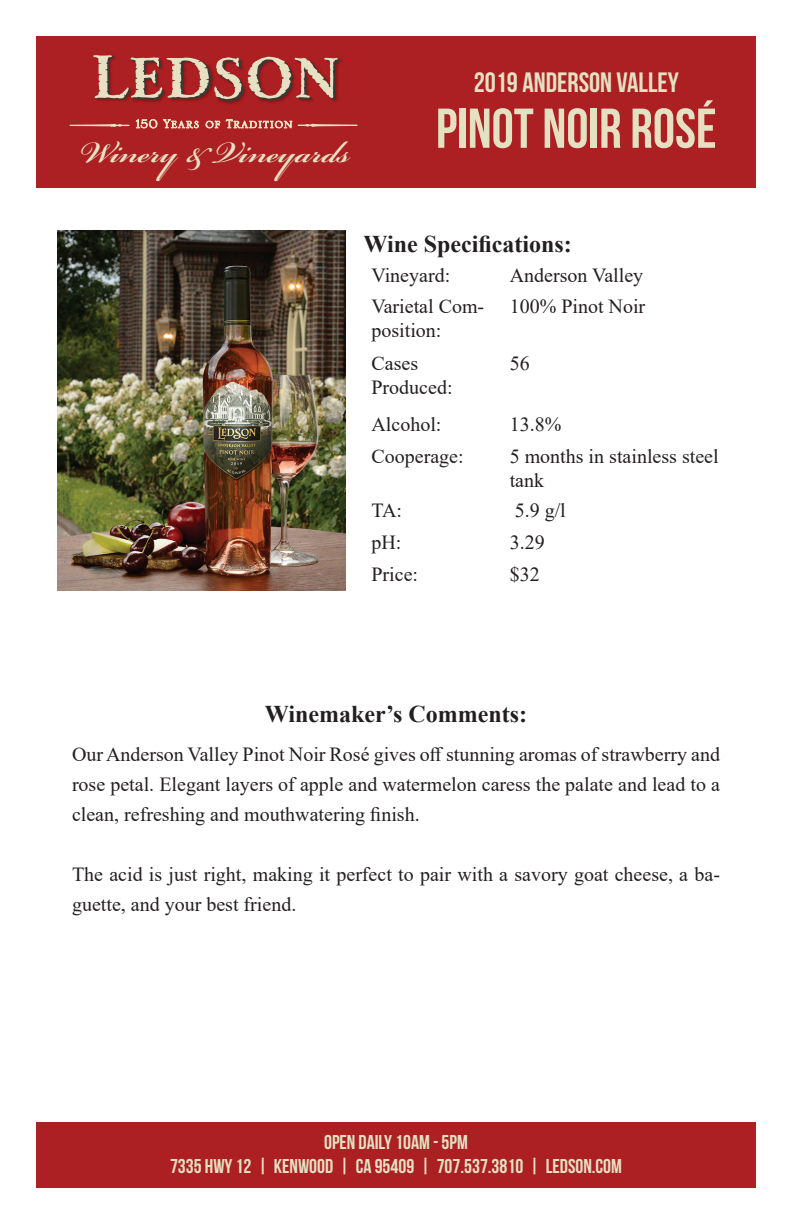
<style>
.page{position:relative;width:792px;height:1224px;background:#fff}
.page>*{position:absolute;margin:0;border:0;box-sizing:border-box;transform-origin:0 0}
.t1{font:56px "Bebas Neue";color:#e4e1c2}
.t2{font:600 47px "Bickham Script Pro";color:#e6e1c2}
.t3{font:28px "Bebas Neue";color:#e4e1c2}
.t4{font:700 24px "Times New Roman";color:#231f20}
.t5{font:20px/24px "Times New Roman";color:#231f20}
.t6{font:20px/24px "Bebas Neue";color:#e4e1c2;text-align:center}
</style>
<div class="page">
<div style="left:36px;top:36px;width:720px;height:152px;background:#ac1f22"></div>
<svg style="left:93px;top:55px;width:247px;height:47px"></svg>
<svg style="left:70px;top:124px;width:60px;height:3px"></svg>
<svg style="left:136px;top:119px;width:21px;height:10px"></svg>
<svg style="left:163px;top:119px;width:36px;height:10px"></svg>
<svg style="left:206px;top:121px;width:14px;height:7px"></svg>
<svg style="left:226px;top:119px;width:131px;height:10px"></svg>
<div style="left:36px;top:1122px;width:720px;height:66px;background:#ac1f22"></div>
<img style="left:58px;top:230px;width:288px;height:360px">
<h2 class="t2" style="left:79px;top:118px;width:272px">Winery &amp; Vineyards</h2>
<h3 class="t3" style="left:474px;top:67px;width:207px">2019 ANDERSON VALLEY</h3>
<h1 class="t1" style="left:436px;top:98px;width:282px">PINOT NOIR ROSÉ</h1>
<p class="t4" style="left:364px;top:227px;width:210px">Wine Specifications:</p>
<p class="t5" style="left:372px;top:262px;width:80px">Vineyard:</p>
<p class="t5" style="left:510px;top:262px;width:135px">Anderson Valley</p>
<p class="t5" style="left:372px;top:294px;width:114px">Varietal Com&shy;position:</p>
<p class="t5" style="left:510px;top:294px;width:137px">100% Pinot Noir</p>
<p class="t5" style="left:372px;top:351px;width:83px">Cases<br>Produced:</p>
<p class="t5" style="left:510px;top:351px;width:21px">56</p>
<p class="t5" style="left:372px;top:411px;width:71px">Alcohol:</p>
<p class="t5" style="left:510px;top:411px;width:53px">13.8%</p>
<p class="t5" style="left:372px;top:443px;width:94px">Cooperage:</p>
<p class="t5" style="left:510px;top:443px;width:210px">5 months in stainless steel tank</p>
<p class="t5" style="left:372px;top:498px;width:32px">TA:</p>
<p class="t5" style="left:515px;top:498px;width:53px">5.9 g/l</p>
<p class="t5" style="left:372px;top:530px;width:31px">pH:</p>
<p class="t5" style="left:510px;top:530px;width:36px">3.29</p>
<p class="t5" style="left:372px;top:561px;width:48px">Price:</p>
<p class="t5" style="left:510px;top:561px;width:31px">$32</p>
<p class="t4" style="left:265px;top:697px;width:264px">Winemaker’s Comments:</p>
<p class="t5" style="left:72px;top:739px;width:650px;line-height:30px;text-align:justify">Our Anderson Valley Pinot Noir Rosé gives off stunning aromas of strawberry and rose petal. Elegant layers of apple and watermelon caress the palate and lead to a clean, refreshing and mouthwatering finish.</p>
<p class="t5" style="left:72px;top:859px;width:650px;line-height:30px">The acid is just right, making it perfect to pair with a savory goat cheese, a ba&shy;guette, and your best friend.</p>
<p class="t6" style="left:170px;top:1130px;width:453px">OPEN DAILY 10AM - 5PM<br>7335 HWY 12 | KENWOOD | CA 95409 | 707.537.3810 | LEDSON.COM</p>
</div>
